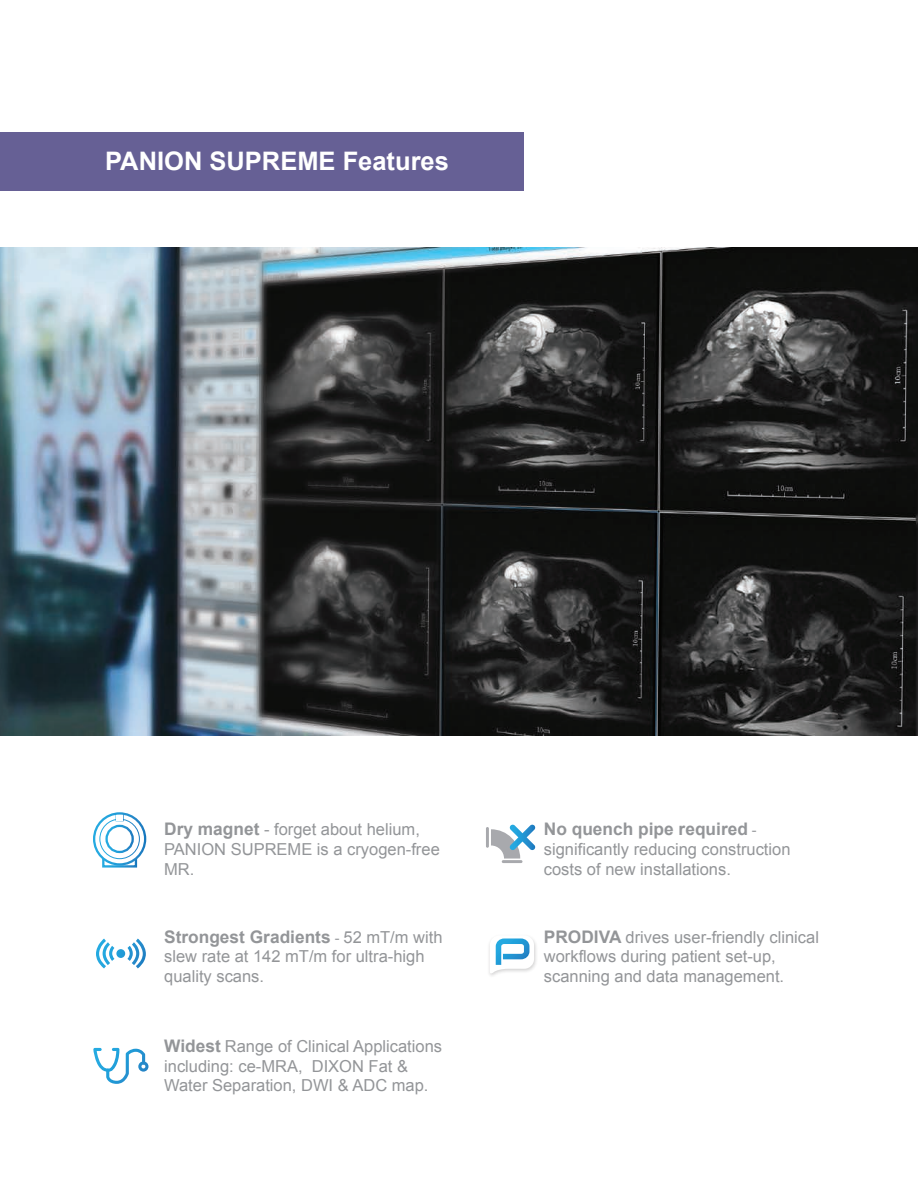
<style>
.page{position:relative;width:918px;height:1188px;background:#fff}
.page>*{position:absolute;margin:0;border:0;box-sizing:border-box;transform-origin:0 0}
.t1{font:700 25.5px "Arial";color:#fff}
.t2{font:700 17.25px "Arial";color:#939598}
.t3{font:16.5px/19.8px "Arial";color:#939598}
.s1{font-weight:700;font-size:17.25px}
.s2{font-weight:400;font-size:14.4px}
.s3{font-weight:400;font-size:16.5px}
</style>
<div class="page">
<div style="left:0;top:132px;width:523px;height:59px;background:#666095"></div>
<img style="left:0;top:248px;width:917px;height:487px">
<svg style="left:96px;top:939px;width:50px;height:29px"></svg>
<svg style="left:93px;top:1048px;width:56px;height:36px"></svg>
<img style="left:489px;top:941px;width:47px;height:35px">
<svg style="left:490px;top:938px;width:44px;height:36px"></svg>
<hr style="left:486px;top:827px;width:3px;height:21px;background:#a8a9ad">
<hr style="left:502px;top:860px;width:21px;height:3px;background:#a8a9ad">
<svg style="left:491px;top:825px;width:44px;height:34px"></svg>
<div style="left:102px;top:858px;width:35px;height:10px;border:2px solid #fff"></div>
<div style="left:105px;top:825px;width:29px;height:28px;border:2px solid #fff;border-radius:50%"></div>
<div style="left:100px;top:819px;width:40px;height:40px;border:1px solid #fff;border-radius:50%"></div>
<div style="left:116px;top:813px;width:8px;height:8px;background:#fff;border:1px solid #fff"></div>
<div style="left:93px;top:812px;width:53px;height:54px;border:2px solid #fff;border-radius:50%"></div>
<h1 class="t1" style="left:105px;top:145px;width:345px">PANION SUPREME Features</h1>
<p class="t3" style="left:164px;top:819px;width:277px"><span class="s1">Dry magnet</span> - forget about helium,<br>PANION SUPREME is a cryogen-free<br>MR.</p>
<p class="t2" style="left:164px;top:925px;width:280px">Strongest Gradients <span class="s2">-</span> <span class="s3">52 mT/m with</span></p>
<p class="t3" style="left:164px;top:947px;width:262px">slew rate at 142 mT/m for ultra-high quality scans.</p>
<p class="t3" style="left:164px;top:1036px;width:279px"><span class="s1">Widest</span> Range of Clinical Applications including: ce-MRA, DIXON Fat &amp;<br>Water Separation, DWI &amp; ADC map.</p>
<p class="t2" style="left:544px;top:817px;width:214px">No quench pipe required <span class="s2">-</span></p>
<p class="t3" style="left:544px;top:839px;width:248px">significantly reducing construction costs of new installations.</p>
<p class="t3" style="left:544px;top:927px;width:277px"><span class="s1">PRODIVA</span> drives user-friendly clinical workflows during patient set-up, scanning and data management.</p>
</div>
